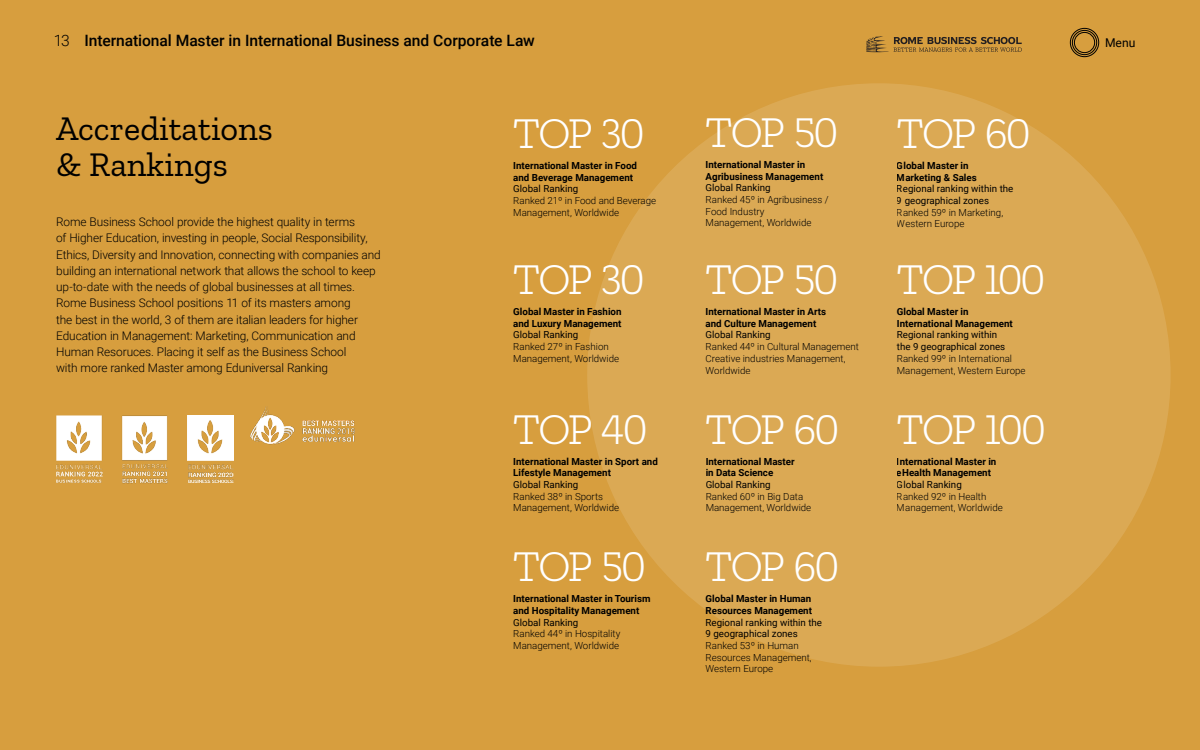
<style>
.page{position:relative;width:1200px;height:750px;background:#d79e3e}
.page>*{position:absolute;margin:0;border:0;box-sizing:border-box;transform-origin:0 0}
.Numero_Gráficas_Blan{font:300 43.69px "Zilla Slab";letter-spacing:-.045em;color:#fff}
.Titular_Seccion_Negr{font:34.38px/36.9px "Zilla Slab";color:#000}
.t1{font:500 15.62px "Roboto";letter-spacing:-.005em;color:#000}
.t2{font:12.12px "Roboto";color:#000}
.Texto_Descripciones{font:300 11.88px/16.2px "Roboto";letter-spacing:-.01em;color:#000}
.t3{font:300 9.75px/11.7px "Roboto";color:#000}
.t4{font:700 9.75px/11.7px "Roboto";color:#000}
.t5{font:9.75px/11.7px "Roboto";color:#000}
.s1{font-weight:300}
</style>
<div class="page">
<div style="left:587px;top:83px;width:584px;height:584px;background:#dba954;border-radius:50%"></div>
<div style="left:1070px;top:28px;width:29px;height:29px;border:1px solid #000;border-radius:50%"></div>
<div style="left:1072px;top:30px;width:25px;height:25px;border:1px solid #000;border-radius:50%"></div>
<div style="left:1074px;top:32px;width:21px;height:21px;border:1px solid #000;border-radius:50%"></div>
<svg style="left:866px;top:36px;width:156px;height:16px"></svg>
<img style="left:122px;top:415px;width:46px;height:69px">
<img style="left:250px;top:407px;width:105px;height:38px">
<img style="left:188px;top:416px;width:45px;height:66px">
<img style="left:56px;top:415px;width:46px;height:68px">
<h3 class="t1" style="left:54px;top:30px;width:483px"><span class="s1">13</span> International Master in International Business and Corporate Law</h3>
<p class="t2" style="left:1105px;top:34px;width:32px">Menu</p>
<p class="Titular_Seccion_Negr" style="left:56px;top:110px;width:218px">Accreditations &amp; Rankings</p>
<p class="Texto_Descripciones" style="left:56px;top:213px;width:326px">Rome Business School provide the highest quality in terms<br>of Higher Education, investing in people, Social Responsibility, Ethics, Diversity and Innovation, connecting with companies and building an international network that allows the school to keep up-to-date with the needs of global businesses at all times.</p>
<p class="Texto_Descripciones" style="left:56px;top:295px;width:303px">Rome Business School positions 11 of its masters among the best in the world, 3 of them are italian leaders for higher Education in Management: Marketing, Communication and Human Resoruces. Placing it self as the Business School with more ranked Master among Eduniversal Ranking</p>
<p class="Numero_Gráficas_Blan" style="left:513px;top:109px;width:133px">TOP 30</p>
<p class="t4" style="left:513px;top:159px;width:125px">International Master in Food and Beverage Management</p>
<p class="t5" style="left:513px;top:183px;width:66px">Global Ranking</p>
<p class="t3" style="left:513px;top:194px;width:145px">Ranked 21º in Food and Beverage<br>Management, Worldwide</p>
<p class="Numero_Gráficas_Blan" style="left:513px;top:256px;width:133px">TOP 30</p>
<p class="t4" style="left:513px;top:305px;width:110px">Global Master in Fashion and Luxury Management</p>
<p class="t5" style="left:513px;top:329px;width:66px">Global Ranking</p>
<p class="t3" style="left:513px;top:341px;width:107px">Ranked 27º in Fashion<br>Management, Worldwide</p>
<p class="Numero_Gráficas_Blan" style="left:513px;top:405px;width:136px">TOP 40</p>
<p class="t4" style="left:513px;top:455px;width:146px">International Master in Sport and<br>Lifestyle Management</p>
<p class="t5" style="left:513px;top:478px;width:66px">Global Ranking</p>
<p class="t3" style="left:513px;top:490px;width:107px">Ranked 38º in Sports<br>Management, Worldwide</p>
<p class="Numero_Gráficas_Blan" style="left:513px;top:543px;width:134px">TOP 50</p>
<p class="t4" style="left:513px;top:593px;width:139px">International Master in Tourism and Hospitality Management</p>
<p class="t5" style="left:513px;top:616px;width:66px">Global Ranking</p>
<p class="t3" style="left:513px;top:628px;width:109px">Ranked 44º in Hospitality<br>Management, Worldwide</p>
<p class="Numero_Gráficas_Blan" style="left:706px;top:108px;width:134px">TOP 50</p>
<p class="t4" style="left:706px;top:158px;width:119px">International Master in<br>Agribusiness Management</p>
<p class="t5" style="left:706px;top:182px;width:66px">Global Ranking</p>
<p class="t3" style="left:706px;top:193px;width:125px">Ranked 45º in Agribusiness /<br>Food Industry<br>Management, Worldwide</p>
<p class="Numero_Gráficas_Blan" style="left:706px;top:256px;width:134px">TOP 50</p>
<p class="t4" style="left:706px;top:305px;width:122px">International Master in Arts and Culture Management</p>
<p class="t5" style="left:706px;top:329px;width:66px">Global Ranking</p>
<p class="t3" style="left:706px;top:341px;width:155px">Ranked 44º in Cultural Management<br>Creative industries Management,<br>Worldwide</p>
<p class="Numero_Gráficas_Blan" style="left:706px;top:405px;width:135px">TOP 60</p>
<p class="t4" style="left:706px;top:455px;width:91px">International Master in Data Science</p>
<p class="t5" style="left:706px;top:478px;width:66px">Global Ranking</p>
<p class="t3" style="left:706px;top:490px;width:107px">Ranked 60º in Big Data<br>Management, Worldwide</p>
<p class="Numero_Gráficas_Blan" style="left:706px;top:543px;width:135px">TOP 60</p>
<p class="t4" style="left:706px;top:593px;width:108px">Global Master in Human<br>Resources Management</p>
<p class="t5" style="left:706px;top:616px;width:118px">Regional ranking within the<br>9 geographical zones</p>
<p class="t3" style="left:706px;top:639px;width:108px">Ranked 53º in Human<br>Resources Management,<br>Western Europe</p>
<p class="Numero_Gráficas_Blan" style="left:897px;top:109px;width:135px">TOP 60</p>
<p class="t4" style="left:897px;top:159px;width:81px">Global Master in<br>Marketing &amp; Sales</p>
<p class="t5" style="left:897px;top:183px;width:118px">Regional ranking within the<br>9 geographical zones</p>
<p class="t3" style="left:897px;top:206px;width:108px">Ranked 59º in Marketing,<br>Western Europe</p>
<p class="Numero_Gráficas_Blan" style="left:897px;top:256px;width:150px">TOP 100</p>
<p class="t4" style="left:897px;top:305px;width:117px">Global Master in<br>International Management</p>
<p class="t5" style="left:897px;top:329px;width:110px">Regional ranking within the 9 geographical zones</p>
<p class="t3" style="left:897px;top:352px;width:130px">Ranked 99º in International<br>Management, Western Europe</p>
<p class="Numero_Gráficas_Blan" style="left:897px;top:405px;width:150px">TOP 100</p>
<p class="t4" style="left:897px;top:455px;width:101px">International Master in eHealth Management</p>
<p class="t5" style="left:897px;top:478px;width:66px">Global Ranking</p>
<p class="t3" style="left:897px;top:490px;width:107px">Ranked 92º in Health<br>Management, Worldwide</p>
</div>
